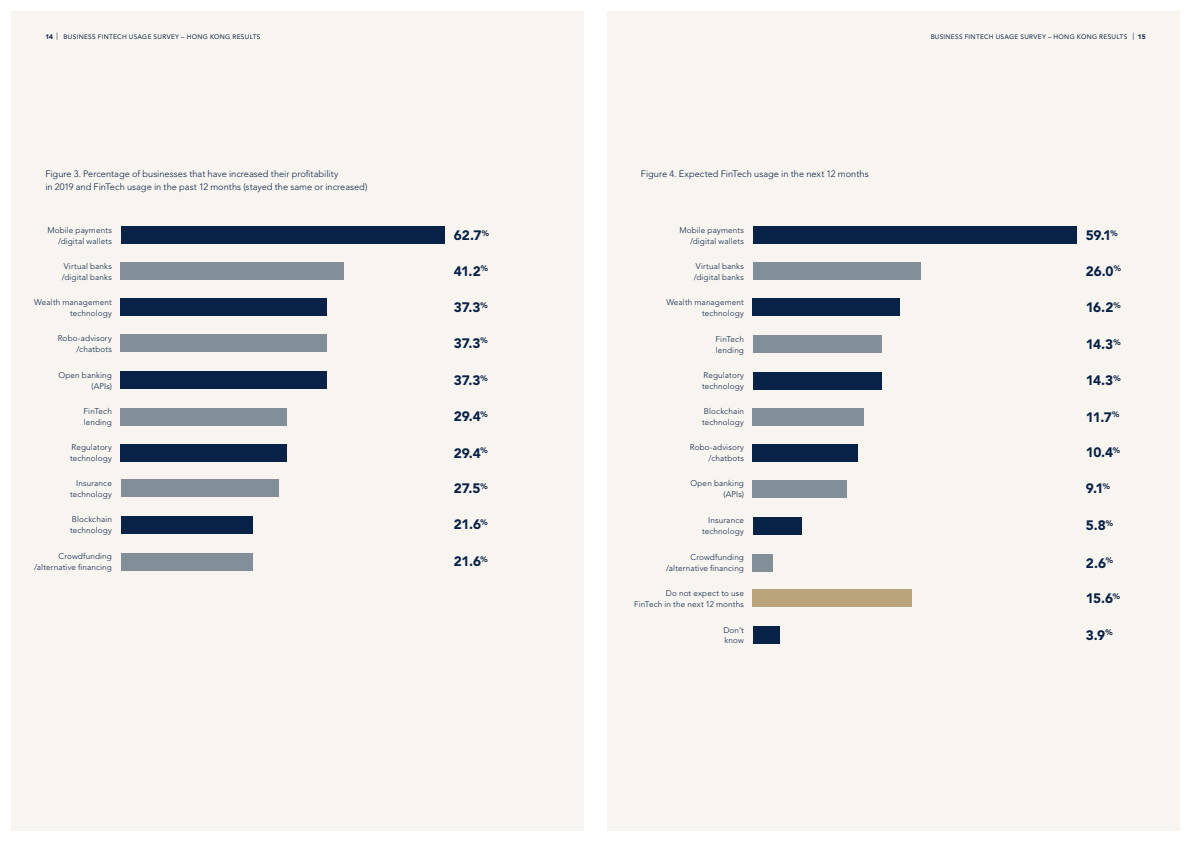
<style>
.page{position:relative;width:1191px;height:842px;background:#fff}
.page>*{position:absolute;margin:0;border:0;box-sizing:border-box;transform-origin:0 0}
.t1{font:900 13.6px "Avenir LT Std";letter-spacing:-.025em;color:#082247}
.t2{font:300 9.2px/12.5px "Avenir LT Std";color:#082247}
.t3{font:300 8.2px/10.9px "Avenir LT Std";letter-spacing:.015em;color:#082247;text-align:right}
.t4{font:900 7.9px "Avenir LT Std";color:#082247}
.t5{font:6.5px "Avenir LT Std";letter-spacing:.045em;color:#082247}
.t6{font:900 6.5px "Avenir LT Std";color:#082247}
.s1{font-weight:900}
</style>
<div class="page">
<div style="left:607px;top:11px;width:572px;height:820px;background:#f8f5f0"></div>
<div style="left:11px;top:11px;width:573px;height:820px;background:#f8f5f0"></div>
<div style="left:752px;top:227px;width:324px;height:17px;background:#082247"></div>
<div style="left:752px;top:262px;width:168px;height:18px;background:#828f99"></div>
<div style="left:752px;top:299px;width:148px;height:17px;background:#082247"></div>
<div style="left:752px;top:336px;width:129px;height:17px;background:#828f99"></div>
<div style="left:752px;top:372px;width:129px;height:17px;background:#082247"></div>
<div style="left:752px;top:408px;width:112px;height:18px;background:#828f99"></div>
<div style="left:752px;top:444px;width:106px;height:17px;background:#082247"></div>
<div style="left:752px;top:480px;width:95px;height:17px;background:#828f99"></div>
<div style="left:752px;top:517px;width:49px;height:17px;background:#082247"></div>
<div style="left:752px;top:554px;width:21px;height:18px;background:#828f99"></div>
<div style="left:121px;top:227px;width:323px;height:17px;background:#082247"></div>
<div style="left:121px;top:262px;width:223px;height:18px;background:#828f99"></div>
<div style="left:121px;top:334px;width:206px;height:18px;background:#828f99"></div>
<div style="left:121px;top:372px;width:206px;height:17px;background:#082247"></div>
<div style="left:121px;top:408px;width:166px;height:17px;background:#828f99"></div>
<div style="left:121px;top:444px;width:166px;height:17px;background:#082247"></div>
<div style="left:121px;top:480px;width:157px;height:17px;background:#828f99"></div>
<div style="left:121px;top:516px;width:131px;height:17px;background:#082247"></div>
<div style="left:121px;top:553px;width:131px;height:17px;background:#828f99"></div>
<div style="left:121px;top:299px;width:206px;height:17px;background:#082247"></div>
<div style="left:752px;top:626px;width:27px;height:18px;background:#082247"></div>
<div style="left:752px;top:590px;width:160px;height:17px;background:#b9a37a"></div>
<p class="t5" style="left:45px;top:33px;width:217px"><span class="s1">14</span> <sup>|</sup> BUSINESS FINTECH USAGE SURVEY – HONG KONG RESULTS</p>
<p class="t6" style="left:1132px;top:32px;width:14px"><sup>|</sup> 15</p>
<p class="t5" style="left:930px;top:33px;width:198px">BUSINESS FINTECH USAGE SURVEY – HONG KONG RESULTS</p>
<p class="t2" style="left:45px;top:168px;width:324px">Figure 3. Percentage of businesses that have increased their profitability<br>in 2019 and FinTech usage in the past 12 months (stayed the same or increased)</p>
<p class="t2" style="left:641px;top:168px;width:229px">Figure 4. Expected FinTech usage in the next 12 months</p>
<p class="t3" style="left:47px;top:225px;width:66px">Mobile payments</p>
<p class="t4" style="left:482px;top:228px;width:9px">%</p>
<p class="t3" style="left:58px;top:236px;width:55px">/digital wallets</p>
<h1 class="t1" style="left:454px;top:263px;width:28px">41.2</h1>
<h1 class="t1" style="left:454px;top:227px;width:29px">62.7</h1>
<p class="t3" style="left:64px;top:260px;width:49px">Virtual banks</p>
<p class="t4" style="left:481px;top:264px;width:9px">%</p>
<p class="t3" style="left:62px;top:271px;width:52px">/digital banks</p>
<p class="t3" style="left:34px;top:296px;width:79px">Wealth management</p>
<p class="t4" style="left:480px;top:300px;width:9px">%</p>
<p class="t3" style="left:70px;top:307px;width:43px">technology</p>
<h1 class="t1" style="left:454px;top:299px;width:28px">37.3</h1>
<p class="t3" style="left:58px;top:332px;width:56px">Robo-advisory</p>
<p class="t4" style="left:480px;top:336px;width:9px">%</p>
<p class="t3" style="left:77px;top:343px;width:37px">/chatbots</p>
<h1 class="t1" style="left:454px;top:372px;width:28px">37.3</h1>
<h1 class="t1" style="left:454px;top:335px;width:28px">37.3</h1>
<p class="t3" style="left:58px;top:369px;width:55px">Open banking</p>
<p class="t4" style="left:480px;top:373px;width:9px">%</p>
<p class="t3" style="left:91px;top:380px;width:22px">(APIs)</p>
<h1 class="t1" style="left:454px;top:408px;width:29px">29.4</h1>
<p class="t3" style="left:84px;top:406px;width:30px">FinTech</p>
<p class="t4" style="left:480px;top:409px;width:9px">%</p>
<p class="t3" style="left:84px;top:417px;width:30px">lending</p>
<h1 class="t1" style="left:454px;top:445px;width:29px">29.4</h1>
<p class="t3" style="left:72px;top:442px;width:42px">Regulatory</p>
<p class="t4" style="left:480px;top:445px;width:9px">%</p>
<p class="t3" style="left:70px;top:453px;width:43px">technology</p>
<h1 class="t1" style="left:454px;top:480px;width:28px">27.5</h1>
<p class="t3" style="left:76px;top:478px;width:37px">Insurance</p>
<p class="t4" style="left:480px;top:481px;width:9px">%</p>
<p class="t3" style="left:70px;top:489px;width:43px">technology</p>
<h1 class="t1" style="left:454px;top:516px;width:29px">21.6</h1>
<p class="t3" style="left:72px;top:514px;width:41px">Blockchain</p>
<p class="t4" style="left:480px;top:517px;width:9px">%</p>
<p class="t3" style="left:70px;top:525px;width:43px">technology</p>
<h1 class="t1" style="left:454px;top:553px;width:29px">21.6</h1>
<p class="t3" style="left:58px;top:551px;width:55px">Crowdfunding</p>
<p class="t4" style="left:480px;top:554px;width:9px">%</p>
<p class="t3" style="left:34px;top:562px;width:79px">/alternative financing</p>
<p class="t3" style="left:679px;top:225px;width:66px">Mobile payments</p>
<p class="t4" style="left:1110px;top:228px;width:9px">%</p>
<p class="t3" style="left:690px;top:236px;width:55px">/digital wallets</p>
<h1 class="t1" style="left:1086px;top:263px;width:29px">26.0</h1>
<h1 class="t1" style="left:1086px;top:227px;width:27px">59.1</h1>
<p class="t3" style="left:696px;top:260px;width:49px">Virtual banks</p>
<p class="t4" style="left:1113px;top:264px;width:9px">%</p>
<p class="t3" style="left:694px;top:271px;width:52px">/digital banks</p>
<h1 class="t1" style="left:1086px;top:299px;width:29px">16.2</h1>
<p class="t3" style="left:666px;top:296px;width:79px">Wealth management</p>
<p class="t4" style="left:1113px;top:300px;width:9px">%</p>
<p class="t3" style="left:702px;top:307px;width:43px">technology</p>
<h1 class="t1" style="left:1086px;top:336px;width:29px">14.3</h1>
<p class="t3" style="left:715px;top:334px;width:30px">FinTech</p>
<p class="t4" style="left:1113px;top:337px;width:9px">%</p>
<p class="t3" style="left:715px;top:344px;width:30px">lending</p>
<h1 class="t1" style="left:1086px;top:372px;width:29px">14.3</h1>
<p class="t3" style="left:703px;top:370px;width:42px">Regulatory</p>
<p class="t4" style="left:1113px;top:373px;width:9px">%</p>
<p class="t3" style="left:702px;top:381px;width:43px">technology</p>
<h1 class="t1" style="left:1086px;top:409px;width:28px">11.7</h1>
<p class="t3" style="left:704px;top:406px;width:41px">Blockchain</p>
<p class="t4" style="left:1112px;top:410px;width:9px">%</p>
<p class="t3" style="left:702px;top:417px;width:43px">technology</p>
<h1 class="t1" style="left:1086px;top:444px;width:29px">10.4</h1>
<p class="t3" style="left:690px;top:442px;width:56px">Robo-advisory</p>
<p class="t4" style="left:1113px;top:445px;width:9px">%</p>
<p class="t3" style="left:708px;top:453px;width:37px">/chatbots</p>
<h1 class="t1" style="left:1086px;top:480px;width:19px">9.1</h1>
<p class="t3" style="left:690px;top:478px;width:55px">Open banking</p>
<p class="t4" style="left:1103px;top:481px;width:9px">%</p>
<p class="t3" style="left:723px;top:489px;width:22px">(APIs)</p>
<h1 class="t1" style="left:1086px;top:517px;width:21px">5.8</h1>
<p class="t3" style="left:708px;top:515px;width:37px">Insurance</p>
<p class="t4" style="left:1105px;top:518px;width:9px">%</p>
<p class="t3" style="left:702px;top:526px;width:43px">technology</p>
<h1 class="t1" style="left:1086px;top:555px;width:22px">2.6</h1>
<p class="t3" style="left:690px;top:552px;width:55px">Crowdfunding</p>
<p class="t4" style="left:1105px;top:556px;width:9px">%</p>
<p class="t3" style="left:666px;top:563px;width:79px">/alternative financing</p>
<p class="t3" style="left:634px;top:588px;width:111px">Do not expect to use<br>FinTech in the next 12 months</p>
<h1 class="t1" style="left:1086px;top:590px;width:35px">15.6<sup>%</sup></h1>
<p class="t3" style="left:723px;top:624px;width:22px">Don’t</p>
<p class="t4" style="left:1105px;top:628px;width:9px">%</p>
<p class="t3" style="left:724px;top:635px;width:21px">know</p>
<h1 class="t1" style="left:1086px;top:627px;width:21px">3.9</h1>
</div>
